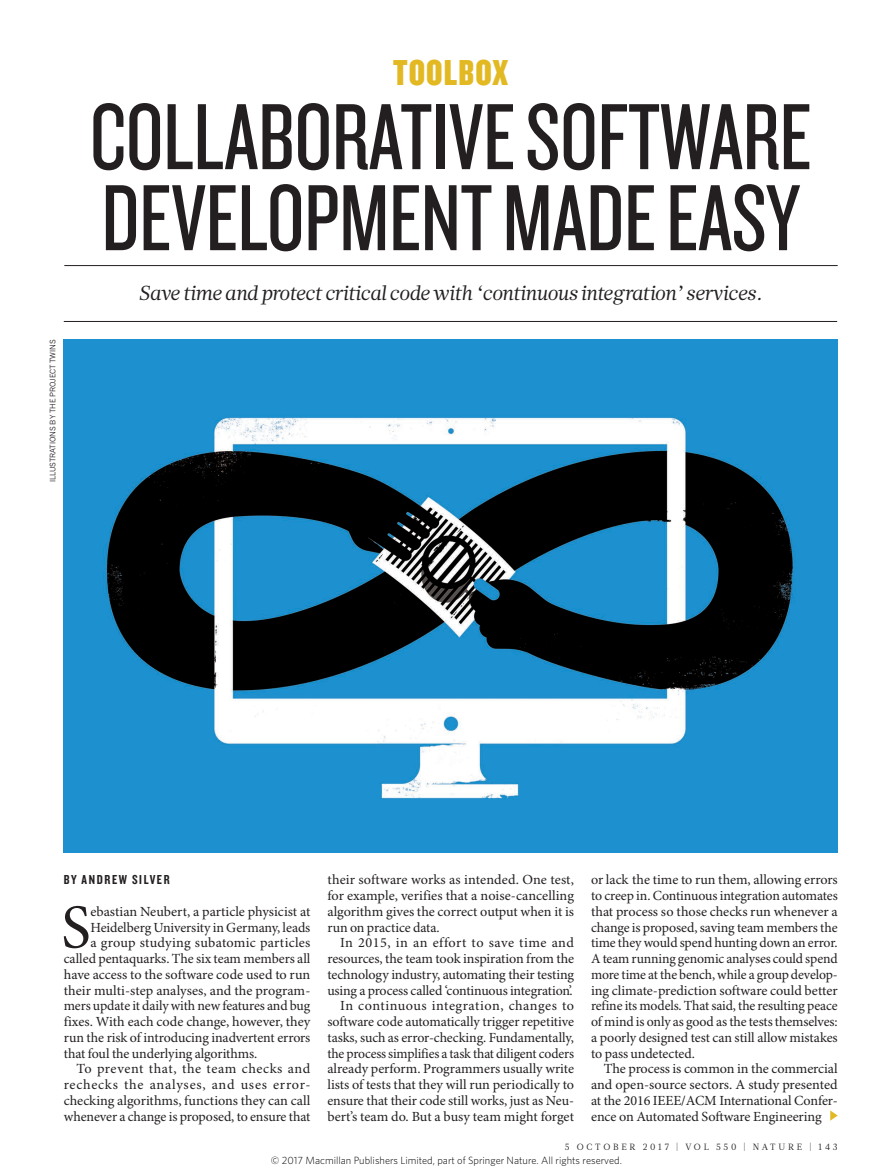
<style>
.page{position:relative;width:893px;height:1174px;background:#fff}
.page>*{position:absolute;margin:0;border:0;box-sizing:border-box;transform-origin:0 0}
.TECH_FEAT_HEAD{font:97.5px/81px "Knockout 28 Junior Feathrwt";letter-spacing:-.005em;color:#231f20}
.BODY_DROP_CAP{font:62.4px "Minion Pro";color:#231f20}
.t1{font:37.5px "Knockout 69 Full Liteweight";letter-spacing:.03em;color:#e3b923}
.INTRO{font:italic 20.25px "Glosa Math";color:#231f20}
.BODY_INDENT{font:13.95px/15.8px "Minion Pro";letter-spacing:-.01em;color:#231f20;text-align:justify}
.BODY_DROP_CAP-2{font:13.95px "Minion Pro";letter-spacing:-.005em;color:#231f20}
.BODY_DROP_CAP-3{font:13.95px "Minion Pro";letter-spacing:.015em;color:#231f20}
.AUTHOR_BYLINE{font:13.5px "Knockout 49 Liteweight";letter-spacing:.12em;color:#231f20}
.t2{font:300 10.5px "Whitney";color:#000}
.t3{font:9px "Glosa Math";letter-spacing:.3em;color:#231f20}
.PIC_CREDIT{font:7.5px "News Gothic MTOT";color:#231f20}
</style>
<div class="page">
<img style="left:64px;top:339px;width:774px;height:514px">
<svg style="left:830px;top:1110px;width:8px;height:10px"></svg>
<hr style="left:64px;top:265px;width:774px;height:1px;background:#231f20">
<hr style="left:64px;top:321px;width:773px;height:1px;background:#231f20">
<p class="PIC_CREDIT" style="left:48px;top:482px;width:144px;rotate:-90deg">ILLUSTRATIONS BY THE PROJECT TWINS</p>
<h3 class="t1" style="left:393px;top:49px;width:116px">TOOLBOX</h3>
<p class="TECH_FEAT_HEAD" style="left:90px;top:93px;width:723px">COLLABORATIVE SOFTWARE<br>DEVELOPMENT MADE EASY</p>
<p class="INTRO" style="left:139px;top:280px;width:625px">Save time and protect critical code with ‘continuous integration’ services.</p>
<p class="AUTHOR_BYLINE" style="left:64px;top:871px;width:107px">BY ANDREW SILVER</p>
<p class="BODY_DROP_CAP" style="left:61px;top:890px;width:31px">S</p>
<p class="BODY_DROP_CAP-2" style="left:90px;top:903px;width:221px">ebastian Neubert, a particle physicist at</p>
<p class="BODY_DROP_CAP-2" style="left:90px;top:918px;width:221px">Heidelberg University in Germany, leads</p>
<p class="BODY_DROP_CAP-3" style="left:90px;top:934px;width:221px">a group studying subatomic particles</p>
<p class="BODY_DROP_CAP-2" style="left:64px;top:950px;width:248px">called pentaquarks. The six team members all</p>
<p class="BODY_DROP_CAP-2" style="left:64px;top:966px;width:248px">have access to the software code used to run</p>
<p class="BODY_DROP_CAP-2" style="left:64px;top:981px;width:248px">their multi-step analyses, and the program-</p>
<p class="BODY_DROP_CAP-2" style="left:64px;top:997px;width:248px">mers update it daily with new features and bug</p>
<p class="BODY_DROP_CAP-2" style="left:64px;top:1013px;width:248px">fixes. With each code change, however, they</p>
<p class="BODY_DROP_CAP-2" style="left:64px;top:1029px;width:248px">run the risk of introducing inadvertent errors</p>
<p class="BODY_DROP_CAP-2" style="left:64px;top:1044px;width:195px">that foul the underlying algorithms.</p>
<p class="BODY_INDENT" style="left:64px;top:1061px;width:248px;text-indent:13px">To prevent that, the team checks and rechecks the analyses, and uses error&shy;checking algorithms, functions they can call whenever a change is proposed, to ensure that</p>
<p class="BODY_INDENT" style="left:327px;top:872px;width:248px">their software works as intended. One test, for example, verifies that a noise-cancelling algorithm gives the correct output when it is run on practice data.</p>
<p class="BODY_INDENT" style="left:327px;top:935px;width:248px;text-indent:13px">In 2015, in an effort to save time and resources, the team took inspiration from the technology industry, automating their testing using a process called ‘continuous integration’.</p>
<p class="BODY_INDENT" style="left:327px;top:998px;width:248px;text-indent:13px">In continuous integration, changes to software code automatically trigger repetitive tasks, such as error-checking. Fundamentally, the process simplifies a task that diligent coders already perform. Programmers usually write lists of tests that they will run periodically to ensure that their code still works, just as Neu&shy;bert’s team do. But a busy team might forget</p>
<p class="BODY_INDENT" style="left:591px;top:872px;width:248px">or lack the time to run them, allowing errors to creep in. Continuous integration automates that process so those checks run whenever a change is proposed, saving team members the time they would spend hunting down an error.<br>A team running genomic analyses could spend more time at the bench, while a group develop&shy;ing climate-prediction software could better refine its models. That said, the resulting peace of mind is only as good as the tests themselves: a poorly designed test can still allow mistakes to pass undetected.</p>
<p class="BODY_INDENT" style="left:591px;top:1061px;width:248px;text-indent:13px">The process is common in the commercial and open-source sectors. A study presented at the 2016 IEEE/ACM International Confer&shy;ence on Automated Software Engineering</p>
<p class="t3" style="left:565px;top:1141px;width:274px">5 OCTOBER 2017 | VOL 550 | NATURE | 143</p>
<p class="t2" style="left:271px;top:1153px;width:352px">© 2017 Macmillan Publishers Limited, part of Springer Nature. All rights reserved.</p>
</div>
